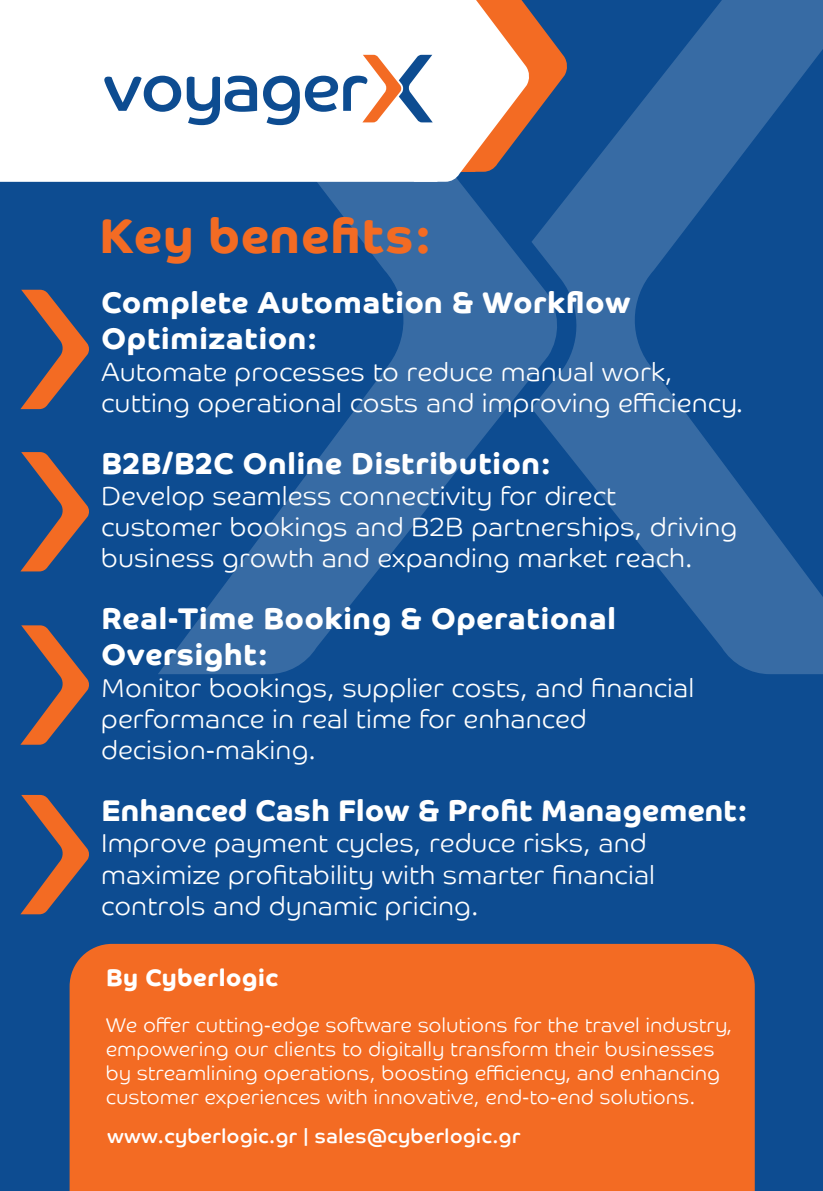
<style>
.page{position:relative;width:823px;height:1191px;background:#fff}
.page>*{position:absolute;margin:0;border:0;box-sizing:border-box;transform-origin:0 0}
.t1{font:700 49px "Co Headline";letter-spacing:.03em;color:#f36b23}
.t2{font:700 30px/36px "Co Headline";letter-spacing:.03em;color:#fff}
.t3{font:300 26px/31.2px "Co Headline";letter-spacing:.03em;color:#fff}
.t4{font:700 24px "Co Headline";letter-spacing:.03em;color:#fff}
.t5{font:300 20px/24px "Co Headline";letter-spacing:.03em;color:#fff}
.t6{font:20px "Co Headline";letter-spacing:.03em;color:#fff}
</style>
<div class="page">
<div style="left:0;top:0;width:822px;height:1191px;background:#0d4c91"></div>
<svg style="left:556px;top:0;width:266px;height:674px"></svg>
<svg style="left:158px;top:182px;width:398px;height:492px"></svg>
<div style="left:70px;top:944px;width:684px;height:247px;background:#f36b23"></div>
<div style="left:0;top:0;width:305px;height:182px;background:#fff"></div>
<svg style="left:104px;top:76px;width:77px;height:36px"></svg>
<svg style="left:187px;top:76px;width:70px;height:49px"></svg>
<svg style="left:263px;top:76px;width:36px;height:49px"></svg>
<svg style="left:305px;top:0;width:262px;height:182px"></svg>
<svg style="left:20px;top:290px;width:69px;height:119px"></svg>
<svg style="left:21px;top:452px;width:68px;height:119px"></svg>
<svg style="left:21px;top:625px;width:68px;height:119px"></svg>
<svg style="left:20px;top:795px;width:69px;height:119px"></svg>
<h1 class="t1" style="left:99px;top:208px;width:333px">Key benefits:</h1>
<p class="t2" style="left:101px;top:285px;width:530px">Complete Automation &amp; Workflow<br>Optimization:</p>
<p class="t3" style="left:101px;top:356px;width:642px">Automate processes to reduce manual work, cutting operational costs and improving efficiency.</p>
<p class="t2" style="left:101px;top:445px;width:450px">B2B/B2C Online Distribution:</p>
<p class="t3" style="left:101px;top:480px;width:636px">Develop seamless connectivity for direct customer bookings and B2B partnerships, driving business growth and expanding market reach.</p>
<p class="t2" style="left:101px;top:601px;width:515px">Real-Time Booking &amp; Operational<br>Oversight:</p>
<p class="t3" style="left:101px;top:672px;width:593px">Monitor bookings, supplier costs, and financial performance in real time for enhanced decision-making.</p>
<p class="t2" style="left:101px;top:792px;width:647px">Enhanced Cash Flow &amp; Profit Management:</p>
<p class="t3" style="left:101px;top:827px;width:554px">Improve payment cycles, reduce risks, and maximize profitability with smarter financial controls and dynamic pricing.</p>
<p class="t4" style="left:106px;top:963px;width:173px">By Cyberlogic</p>
<p class="t5" style="left:106px;top:1013px;width:627px">We offer cutting-edge software solutions for the travel industry, empowering our clients to digitally transform their businesses by streamlining operations, boosting efficiency, and enhancing customer experiences with innovative, end-to-end solutions.</p>
<p class="t6" style="left:107px;top:1124px;width:414px">www.cyberlogic.gr | sales@cyberlogic.gr</p>
</div>
